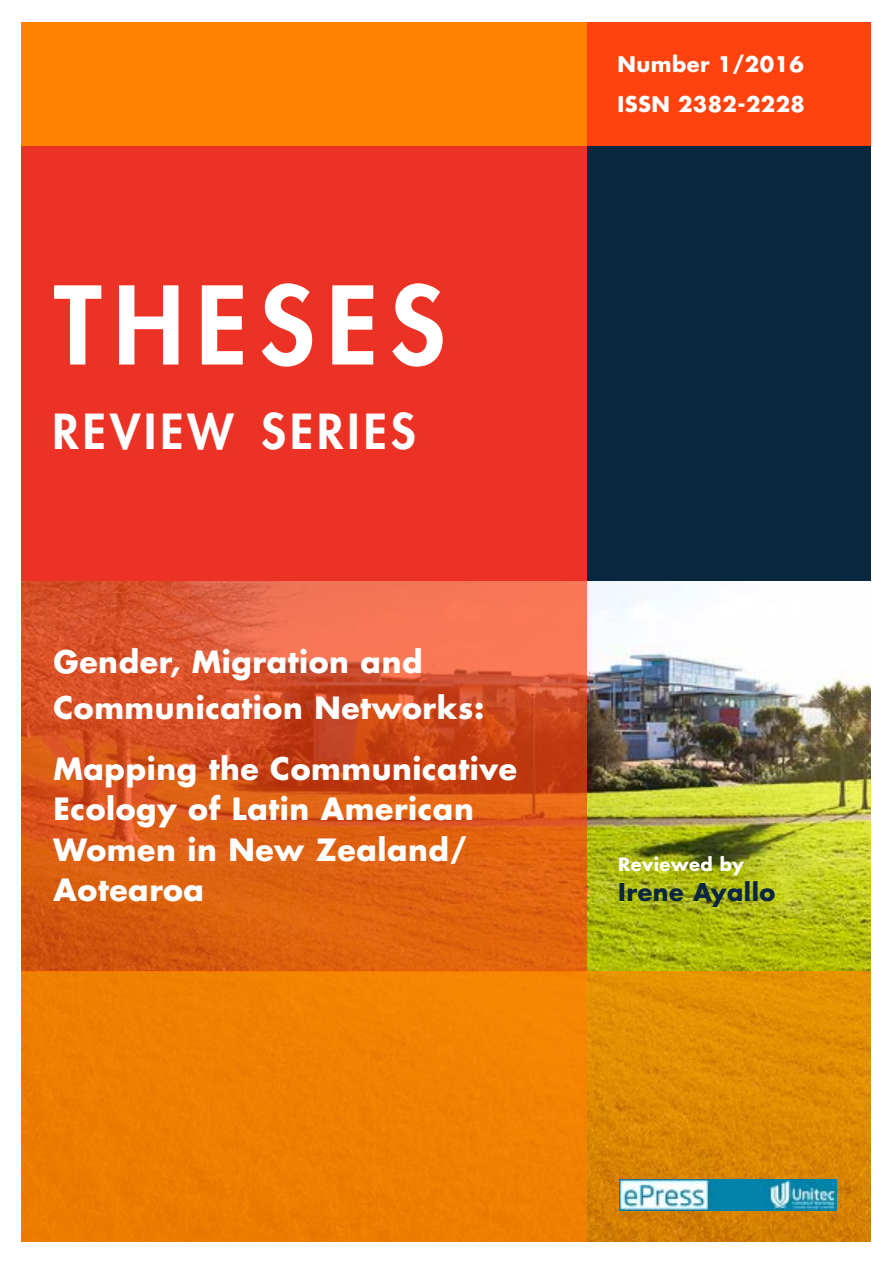
<style>
.page{position:relative;width:893px;height:1263px;background:#fff}
.page>*{position:absolute;margin:0;border:0;box-sizing:border-box;transform-origin:0 0}
.t1{font:800 105px "Futura Std";letter-spacing:.115em;color:#fff}
.t2{font:800 47.25px "Futura LT";letter-spacing:.085em;color:#fff}
.t3{font:700 30px/40.5px "Futura LT";letter-spacing:.02em;color:#fff}
.t4{font:700 24px "Futura LT";letter-spacing:.02em;color:#0a2740}
.t5{font:700 21px/40.5px "Futura LT";letter-spacing:.02em;color:#fff}
.t6{font:700 18px "Futura LT";letter-spacing:.02em;color:#fff}
</style>
<div class="page">
<img style="left:587px;top:581px;width:284px;height:390px">
<svg style="left:587px;top:971px;width:284px;height:271px;background:#db8a03"></svg>
<div style="left:0;top:0;width:587px;height:146px;background:#ff8201"></div>
<div style="left:587px;top:0;width:306px;height:147px;background:#ff420e"></div>
<div style="left:0;top:146px;width:587px;height:435px;background:#eb3224"></div>
<svg style="left:21px;top:581px;width:566px;height:390px;background:#db5a21"></svg>
<div style="left:587px;top:146px;width:306px;height:435px;background:#0a2740"></div>
<div style="left:0;top:971px;width:587px;height:292px;background:#ef8001"></div>
<img style="left:620px;top:1179px;width:217px;height:31px">
<div style="left:0;top:0;width:21px;height:1263px;background:#fff"></div>
<div style="left:0;top:0;width:893px;height:21px;background:#fff"></div>
<div style="left:872px;top:0;width:21px;height:1263px;background:#fff"></div>
<div style="left:0;top:1242px;width:893px;height:21px;background:#fff"></div>
<p class="t1" style="left:54px;top:259px;width:393px">THESES</p>
<p class="t2" style="left:53px;top:400px;width:365px">REVIEW SERIES</p>
<p class="t3" style="left:54px;top:638px;width:432px;line-height:46.5px">Gender, Migration and<br>Communication Networks:</p>
<p class="t3" style="left:54px;top:748px;width:465px">Mapping the Communicative<br>Ecology of Latin American<br>Women in New Zealand/<br>Aotearoa</p>
<p class="t5" style="left:618px;top:43px;width:189px">Number 1/2016<br>ISSN 2382-2228</p>
<p class="t6" style="left:618px;top:852px;width:127px">Reviewed by</p>
<p class="t4" style="left:618px;top:876px;width:159px">Irene Ayallo</p>
</div>
